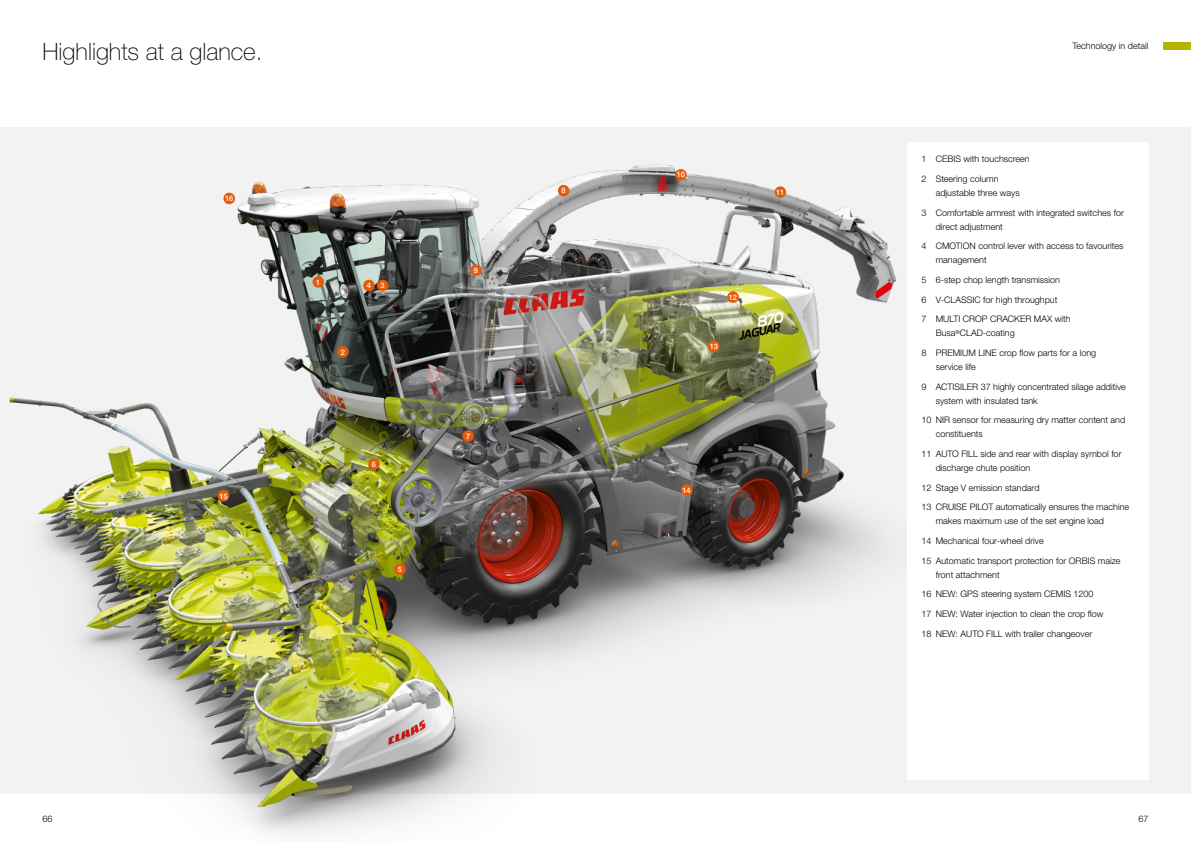
<style>
.page{position:relative;width:1191px;height:842px;background:#fff}
.page>*{position:absolute;margin:0;border:0;box-sizing:border-box;transform-origin:0 0}
.t1{font:100 24px "CLAAS Helvetica Neue";color:#000}
.t2{font:300 9px/19.7px "CLAAS Helvetica Neue";color:#000}
.t3{font:500 7.5px "CLAAS Helvetica Neue";letter-spacing:-.02em;color:#fff}
</style>
<div class="page">
<div style="left:1162px;top:43px;width:29px;height:7px;background:#b1b700"></div>
<div style="left:0;top:128px;width:1191px;height:666px;background:#f2f2f2"></div>
<img style="left:9px;top:164px;width:888px;height:671px">
<div style="left:907px;top:142px;width:241px;height:638px;background:#fff"></div>
<div style="left:312px;top:276px;width:12px;height:12px;background:#ea5a06;border-radius:50%"></div>
<div style="left:223px;top:193px;width:12px;height:11px;background:#ea5a06;border-radius:50%"></div>
<div style="left:337px;top:346px;width:12px;height:12px;background:#ea5a06;border-radius:50%"></div>
<div style="left:377px;top:280px;width:11px;height:11px;background:#ea5a06;border-radius:50%"></div>
<div style="left:363px;top:280px;width:12px;height:11px;background:#ea5a06;border-radius:50%"></div>
<div style="left:394px;top:563px;width:12px;height:12px;background:#ea5a06;border-radius:50%"></div>
<div style="left:368px;top:458px;width:12px;height:12px;background:#ea5a06;border-radius:50%"></div>
<div style="left:462px;top:430px;width:12px;height:12px;background:#ea5a06;border-radius:50%"></div>
<div style="left:558px;top:185px;width:11px;height:11px;background:#ea5a06;border-radius:50%"></div>
<div style="left:470px;top:264px;width:12px;height:12px;background:#ea5a06;border-radius:50%"></div>
<div style="left:774px;top:186px;width:12px;height:12px;background:#ea5a06;border-radius:50%"></div>
<div style="left:727px;top:291px;width:12px;height:12px;background:#ea5a06;border-radius:50%"></div>
<div style="left:708px;top:340px;width:11px;height:12px;background:#ea5a06;border-radius:50%"></div>
<div style="left:681px;top:484px;width:11px;height:12px;background:#ea5a06;border-radius:50%"></div>
<div style="left:218px;top:490px;width:11px;height:12px;background:#ea5a06;border-radius:50%"></div>
<div style="left:675px;top:169px;width:11px;height:12px;background:#ea5a06;border-radius:50%"></div>
<h1 class="t1" style="left:43px;top:36px;width:221px">Highlights at a glance.</h1>
<p class="t3" style="left:225px;top:194px;width:10px">16</p>
<p class="t3" style="left:219px;top:491px;width:10px">15</p>
<p class="t3" style="left:316px;top:277px;width:6px">1</p>
<p class="t3" style="left:367px;top:281px;width:6px">4</p>
<p class="t3" style="left:380px;top:281px;width:6px">3</p>
<p class="t3" style="left:341px;top:347px;width:6px">2</p>
<p class="t3" style="left:372px;top:459px;width:6px">6</p>
<p class="t3" style="left:398px;top:564px;width:6px">5</p>
<p class="t3" style="left:474px;top:265px;width:6px">9</p>
<p class="t3" style="left:466px;top:431px;width:6px">7</p>
<p class="t3" style="left:561px;top:186px;width:6px">8</p>
<p class="t3" style="left:677px;top:170px;width:10px">10</p>
<p class="t3" style="left:776px;top:187px;width:10px">11</p>
<p class="t3" style="left:729px;top:292px;width:10px">12</p>
<p class="t3" style="left:709px;top:341px;width:10px">13</p>
<p class="t3" style="left:682px;top:485px;width:10px">14</p>
<p class="t2" style="left:1072px;top:36px;width:77px">Technology in detail</p>
<p class="t2" style="left:921px;top:149px;width:110px">1 CEBIS with touchscreen<br>2 Steering column</p>
<p class="t2" style="left:921px;top:183px;width:204px;text-indent:14px">adjustable three ways<br>3 Comfortable armrest with integrated switches for</p>
<p class="t2" style="left:921px;top:217px;width:203px;text-indent:14px">direct adjustment<br>4 CMOTION control lever with access to favourites</p>
<p class="t2" style="left:921px;top:250px;width:151px;text-indent:14px">management<br>5 6-step chop length transmission<br>6 V-CLASSIC for high throughput<br>7 MULTI CROP CRACKER MAX with</p>
<p class="t2" style="left:921px;top:323px;width:176px;text-indent:14px">Busa<sup>®</sup>CLAD-coating<br>8 PREMIUM LINE crop flow parts for a long</p>
<p class="t2" style="left:921px;top:357px;width:206px;text-indent:14px">service life<br>9 ACTISILER 37 highly concentrated silage additive</p>
<p class="t2" style="left:921px;top:391px;width:205px;text-indent:14px">system with insulated tank<br>10 NIR sensor for measuring dry matter content and</p>
<p class="t2" style="left:921px;top:424px;width:201px;text-indent:14px">constituents<br>11 AUTO FILL side and rear with display symbol for</p>
<p class="t2" style="left:921px;top:458px;width:209px;text-indent:14px">discharge chute position<br>12 Stage V emission standard<br>13 CRUISE PILOT automatically ensures the machine</p>
<p class="t2" style="left:921px;top:511px;width:200px;text-indent:14px">makes maximum use of the set engine load<br>14 Mechanical four-wheel drive<br>15 Automatic transport protection for ORBIS maize</p>
<p class="t2" style="left:921px;top:565px;width:183px;text-indent:14px">front attachment<br>16 NEW: GPS steering system CEMIS 1200<br>17 NEW: Water injection to clean the crop flow 18 NEW: AUTO FILL with trailer changeover</p>
<p class="t2" style="left:43px;top:809px;width:12px">66</p>
<p class="t2" style="left:1138px;top:809px;width:11px">67</p>
</div>
